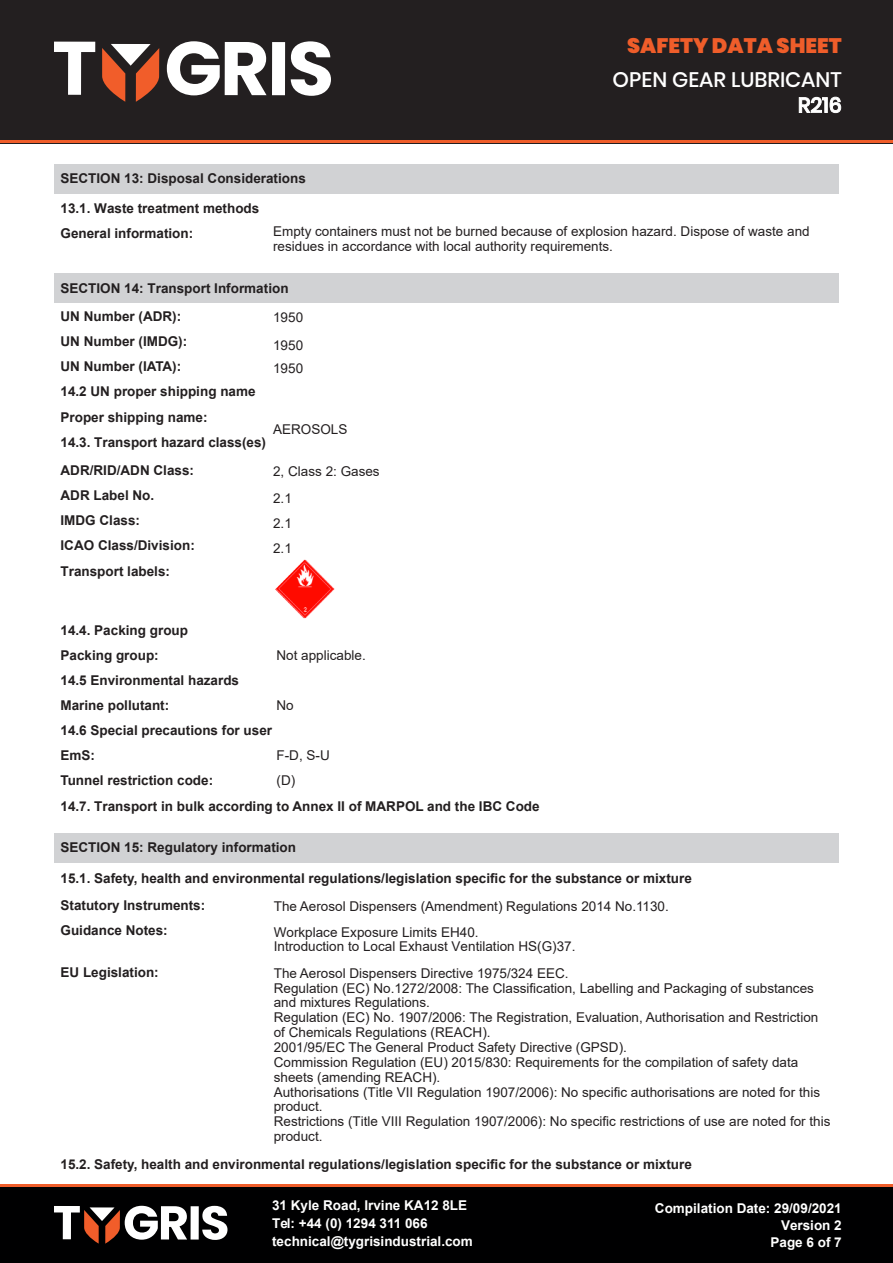
<style>
.page{position:relative;width:893px;height:1263px;background:#fff}
.page>*{position:absolute;margin:0;border:0;box-sizing:border-box;transform-origin:0 0}
.t1{font:500 21px/25.2px "Poppins";color:#fff;text-align:right}
.t2{font:900 21px "Poppins";color:#ef5d2a}
.t3{font:13.5px/14.9px "Arial";color:#231f20}
.t4{font:700 13.5px/25.2px "Arial";color:#231f20}
.t5{font:700 13.5px/18px "Arial";color:#fff}
</style>
<div class="page">
<div style="left:0;top:1186px;width:893px;height:77px;background:#000001"></div>
<hr style="left:0;top:1184px;width:893px;height:2px;background:#ef5d2a">
<div style="left:191px;top:1206px;width:8px;height:33px;background:#fff"></div>
<svg style="left:202px;top:1206px;width:26px;height:34px"></svg>
<svg style="left:54px;top:1206px;width:133px;height:38px"></svg>
<div style="left:54px;top:164px;width:784px;height:29px;background:#d1d2d4"></div>
<div style="left:54px;top:273px;width:784px;height:30px;background:#d1d2d4"></div>
<img style="left:275px;top:559px;width:60px;height:60px">
<div style="left:54px;top:833px;width:784px;height:29px;background:#d1d2d4"></div>
<div style="left:0;top:0;width:893px;height:143px;background:#231f20"></div>
<hr style="left:0;top:140px;width:893px;height:3px;background:#ef5d2a">
<svg style="left:54px;top:42px;width:41px;height:53px"></svg>
<svg style="left:167px;top:41px;width:100px;height:54px"></svg>
<div style="left:272px;top:42px;width:13px;height:53px;background:#fff"></div>
<svg style="left:291px;top:41px;width:40px;height:55px"></svg>
<svg style="left:102px;top:44px;width:57px;height:58px"></svg>
<p class="t4" style="left:61px;top:166px;width:247px">SECTION 13: Disposal Considerations</p>
<h1 class="t2" style="left:627px;top:34px;width:216px">SAFETY DATA SHEET</h1>
<h1 class="t1" style="left:613px;top:67px;width:231px">OPEN GEAR LUBRICANT<br>R216</h1>
<p class="t4" style="left:61px;top:196px;width:200px">13.1. Waste treatment methods<br>General information:</p>
<p class="t3" style="left:273px;top:224px;width:538px">Empty containers must not be burned because of explosion hazard. Dispose of waste and residues in accordance with local authority requirements.</p>
<p class="t4" style="left:61px;top:276px;width:230px">SECTION 14: Transport Information</p>
<p class="t4" style="left:61px;top:304px;width:207px">UN Number (ADR):<br>UN Number (IMDG):<br>UN Number (IATA):<br>14.2 UN proper shipping name<br>Proper shipping name:<br>14.3. Transport hazard class(es)</p>
<p class="t3" style="left:273px;top:303px;width:32px;line-height:27.9px">1950<br>1950</p>
<p class="t3" style="left:273px;top:361px;width:32px">1950</p>
<p class="t3" style="left:273px;top:421px;width:76px">AEROSOLS</p>
<p class="t4" style="left:61px;top:458px;width:136px">ADR/RID/ADN Class:<br>ADR Label No.<br>IMDG Class:<br>ICAO Class/Division:<br>Transport labels:</p>
<p class="t4" style="left:61px;top:617px;width:129px">14.4. Packing group<br>Packing group:</p>
<p class="t4" style="left:61px;top:668px;width:180px">14.5 Environmental hazards<br>Marine pollutant:</p>
<p class="t3" style="left:273px;top:458px;width:108px;line-height:27px">2, Class 2: Gases<br>2.1</p>
<p class="t3" style="left:273px;top:511px;width:20px;line-height:25.2px">2.1<br>2.1</p>
<p class="t3" style="left:277px;top:647px;width:91px">Not applicable.</p>
<p class="t3" style="left:277px;top:698px;width:19px">No</p>
<p class="t4" style="left:61px;top:718px;width:213px">14.6 Special precautions for user<br>EmS:</p>
<p class="t3" style="left:277px;top:748px;width:55px">F-D, S-U</p>
<p class="t4" style="left:61px;top:768px;width:154px">Tunnel restriction code:</p>
<p class="t3" style="left:277px;top:773px;width:20px">(D)</p>
<p class="t4" style="left:61px;top:793px;width:481px">14.7. Transport in bulk according to Annex II of MARPOL and the IBC Code</p>
<p class="t4" style="left:61px;top:835px;width:237px">SECTION 15: Regulatory information</p>
<p class="t4" style="left:61px;top:865px;width:633px;line-height:27px">15.1. Safety, health and environmental regulations/legislation specific for the substance or mixture<br>Statutory Instruments:</p>
<p class="t4" style="left:61px;top:918px;width:109px">Guidance Notes:</p>
<p class="t4" style="left:61px;top:959px;width:100px">EU Legislation:</p>
<p class="t3" style="left:274px;top:893px;width:397px;line-height:26.1px">The Aerosol Dispensers (Amendment) Regulations 2014 No.1130.<br>Workplace Exposure Limits EH40.</p>
<p class="t3" style="left:274px;top:933px;width:303px;line-height:26.2px">Introduction to Local Exhaust Ventilation HS(G)37.<br>The Aerosol Dispensers Directive 1975/324 EEC.</p>
<p class="t3" style="left:274px;top:980px;width:558px">Regulation (EC) No.1272/2008: The Classification, Labelling and Packaging of substances and mixtures Regulations.<br>Regulation (EC) No. 1907/2006: The Registration, Evaluation, Authorisation and Restriction of Chemicals Regulations (REACH).<br>2001/95/EC The General Product Safety Directive (GPSD).<br>Commission Regulation (EU) 2015/830: Requirements for the compilation of safety data sheets (amending REACH).<br>Authorisations (Title VII Regulation 1907/2006): No specific authorisations are noted for this product.<br>Restrictions (Title VIII Regulation 1907/2006): No specific restrictions of use are noted for this product.</p>
<p class="t4" style="left:61px;top:1151px;width:633px">15.2. Safety, health and environmental regulations/legislation specific for the substance or mixture</p>
<p class="t5" style="left:272px;top:1196px;width:202px">31 Kyle Road, Irvine KA12 8LE<br>Tel: +44 (0) 1294 311 066 technical@tygrisindustrial.com</p>
<p class="t5" style="left:655px;top:1200px;width:188px;line-height:17px;text-align:right">Compilation Date: 29/09/2021<br>Version 2<br>Page 6 of 7</p>
</div>
